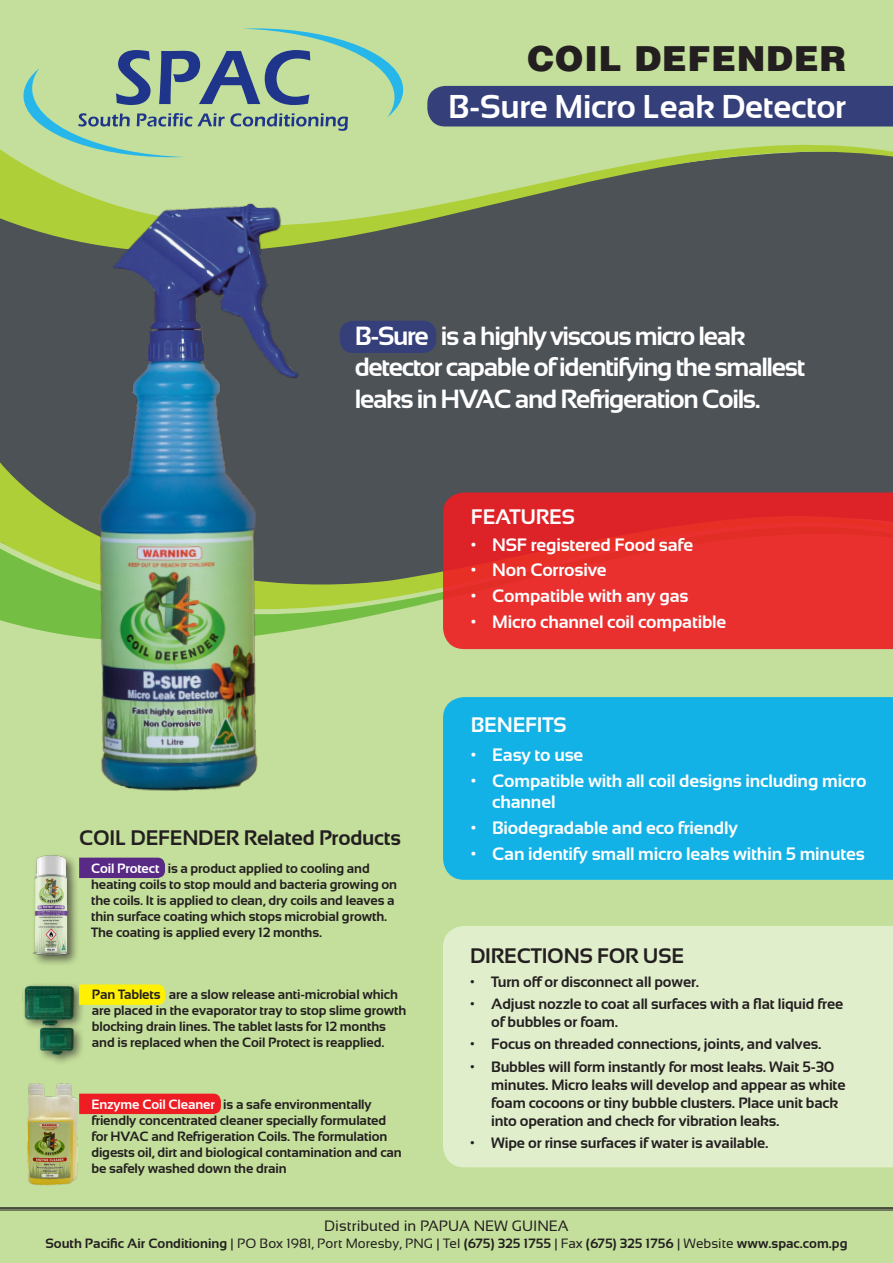
<style>
.page{position:relative;width:893px;height:1263px;background:#c4df9b}
.page>*{position:absolute;margin:0;border:0;box-sizing:border-box;transform-origin:0 0}
.t1{font:900 34.5px "Helvetica";letter-spacing:.02em;color:#231f20}
.t2{font:700 33px "Sansation";letter-spacing:-.01em;color:#fff}
.t3{font:700 26.25px/31.5px "Sansation";letter-spacing:-.05em;color:#fff}
.t4{font:700 21px "Sansation";letter-spacing:-.01em;color:#231f20}
.t5{font:700 21px "Sansation";letter-spacing:-.01em;color:#fff}
.t6{font:700 18px/21.6px "Sansation";letter-spacing:-.01em;color:#fff}
.t7{font:700 15px/18px "Sansation";letter-spacing:-.01em;color:#231f20}
.t8{font:15px "Sansation";color:#231f20}
.t9{font:700 13.5px/16.2px "Sansation";letter-spacing:-.01em;color:#231f20}
.s1{color:#fff}
.s2{font-weight:400}
</style>
<div class="page">
<div style="left:0;top:351px;width:893px;height:95px;background:#4d5257"></div>
<div style="left:0;top:446px;width:893px;height:32px;background:#4d5257"></div>
<svg style="left:0;top:478px;width:893px;height:172px;fill:#4d5257"></svg>
<svg style="left:0;top:95px;width:893px;height:256px;fill:#4d5257"></svg>
<img style="left:33px;top:855px;width:44px;height:109px">
<div style="left:21px;top:982px;width:65px;height:55px;background:#231f20;opacity:.65"></div>
<img style="left:23px;top:982px;width:53px;height:46px">
<div style="left:37px;top:1024px;width:48px;height:42px;background:#231f20;opacity:.65"></div>
<img style="left:40px;top:1027px;width:34px;height:29px">
<img style="left:40px;top:178px;width:301px;height:613px">
<img style="left:27px;top:1083px;width:51px;height:102px">
<hr style="left:0;top:1207px;width:893px;height:2px;background:#231f20">
<hr style="left:0;top:1210px;width:893px;height:1px;background:#231f20">
<svg style="left:24px;top:28px;width:379px;height:129px"></svg>
<div style="left:79px;top:858px;width:86px;height:20px;background:#582985"></div>
<svg style="left:79px;top:984px;width:86px;height:21px;background:#fcf007"></svg>
<div style="left:79px;top:1094px;width:142px;height:20px;background:#ee1d23"></div>
<div style="left:427px;top:86px;width:466px;height:40px;background:#35407b"></div>
<div style="left:340px;top:321px;width:96px;height:32px;background:#35407b;border-radius:14px"></div>
<svg style="left:443px;top:492px;width:450px;height:157px;background:#e42c2c"></svg>
<div style="left:443px;top:926px;width:450px;height:241px;background:#e1eecc"></div>
<div style="left:443px;top:697px;width:450px;height:183px;background:#13b2e6"></div>
<p class="t1" style="left:527px;top:36px;width:320px">COIL DEFENDER</p>
<p class="t2" style="left:448px;top:88px;width:400px">B-Sure Micro Leak Detector</p>
<p class="t3" style="left:355px;top:320px;width:452px">B-Sure is a highly viscous micro leak detector capable of identifying the smallest leaks in HVAC and Refrigeration Coils.</p>
<p class="t5" style="left:471px;top:505px;width:105px">FEATURES</p>
<p class="t6" style="left:471px;top:533px;width:224px">• NSF registered Food safe</p>
<p class="t6" style="left:471px;top:559px;width:137px">• Non Corrosive</p>
<p class="t6" style="left:471px;top:585px;width:219px">• Compatible with any gas</p>
<p class="t6" style="left:471px;top:611px;width:257px">• Micro channel coil compatible</p>
<p class="t4" style="left:79px;top:826px;width:323px">COIL DEFENDER Related Products</p>
<p class="t9" style="left:91px;top:860px;width:308px"><span class="s1">Coil Protect</span> is a product applied to cooling and heating coils to stop mould and bacteria growing on the coils. It is applied to clean, dry coils and leaves a thin surface coating which stops microbial growth.<br>The coating is applied every 12 months.</p>
<p class="t9" style="left:92px;top:986px;width:316px">Pan Tablets are a slow release anti-microbial which are placed in the evaporator tray to stop slime growth blocking drain lines. The tablet lasts for 12 months and is replaced when the Coil Protect is reapplied.</p>
<p class="t9" style="left:91px;top:1096px;width:312px"><span class="s1">Enzyme Coil Cleaner</span> is a safe environmentally friendly concentrated cleaner specially formulated for HVAC and Refrigeration Coils. The formulation digests oil, dirt and biological contamination and can be safely washed down the drain</p>
<p class="t5" style="left:471px;top:713px;width:97px">BENEFITS</p>
<p class="t6" style="left:471px;top:744px;width:114px">• Easy to use</p>
<p class="t6" style="left:492px;top:769px;width:376px;text-indent:-21px">• Compatible with all coil designs including micro channel</p>
<p class="t6" style="left:471px;top:817px;width:268px">• Biodegradable and eco friendly</p>
<p class="t6" style="left:471px;top:843px;width:395px">• Can identify small micro leaks within 5 minutes</p>
<p class="t4" style="left:470px;top:943px;width:215px">DIRECTIONS FOR USE</p>
<p class="t7" style="left:470px;top:973px;width:231px">• Turn off or disconnect all power.</p>
<p class="t7" style="left:491px;top:995px;width:354px;text-indent:-21px">• Adjust nozzle to coat all surfaces with a flat liquid free of bubbles or foam.</p>
<p class="t7" style="left:470px;top:1035px;width:353px">• Focus on threaded connections, joints, and valves.</p>
<p class="t7" style="left:491px;top:1057px;width:356px;text-indent:-21px">• Bubbles will form instantly for most leaks. Wait 5-30 minutes. Micro leaks will develop and appear as white foam cocoons or tiny bubble clusters. Place unit back into operation and check for vibration leaks.</p>
<p class="t7" style="left:470px;top:1134px;width:300px">• Wipe or rinse surfaces if water is available.</p>
<p class="t8" style="left:324px;top:1218px;width:246px">Distributed in PAPUA NEW GUINEA</p>
<p class="t9" style="left:45px;top:1235px;width:803px">South Pacific Air Conditioning <span class="s2">| PO Box 1981, Port Moresby, PNG | Tel</span> (675) 325 1755 <span class="s2">| Fax</span> (675) 325 1756 <span class="s2">| Website</span> www.spac.com.pg</p>
</div>
